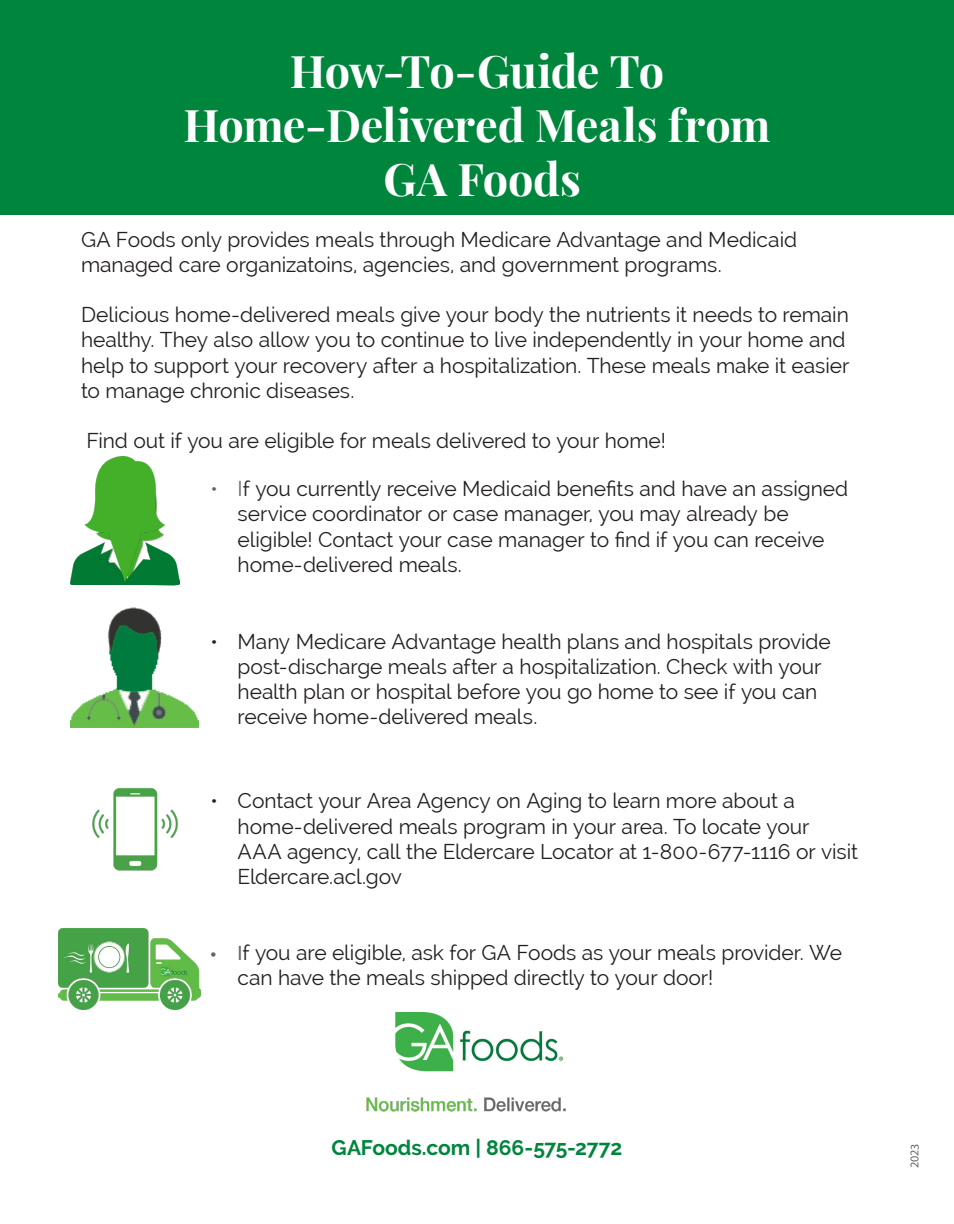
<style>
.page{position:relative;width:954px;height:1224px;background:#fff}
.page>*{position:absolute;margin:0;border:0;box-sizing:border-box;transform-origin:0 0}
.t1{font:700 45px "Playfair Display";letter-spacing:-.01em;color:#fff}
.t2{font:21px/25.2px "Raleway";letter-spacing:-.005em;color:#231f20}
.t3{font:700 21px "Raleway";letter-spacing:-.005em;color:#00853d}
.t4{font:12px "Myriad Pro";color:#64656a}
.s1{color:#64656a}
.s2{font-family:"Myriad Pro";color:#64656a}
</style>
<div class="page">
<img style="left:395px;top:1013px;width:169px;height:59px">
<img style="left:366px;top:1097px;width:200px;height:15px">
<div style="left:0;top:0;width:954px;height:214px;background:#00853d"></div>
<img style="left:92px;top:788px;width:86px;height:83px">
<img style="left:58px;top:928px;width:142px;height:82px">
<img style="left:70px;top:457px;width:110px;height:127px">
<img style="left:70px;top:608px;width:129px;height:119px">
<p class="t1" style="left:290px;top:35px;width:376px">How-To-Guide To</p>
<p class="t1" style="left:183px;top:89px;width:589px">Home-Delivered Meals from</p>
<p class="t1" style="left:384px;top:143px;width:199px">GA Foods</p>
<p class="t2" style="left:81px;top:226px;width:718px">GA Foods only provides meals through Medicare Advantage and Medicaid managed care organizatoins, agencies, and government programs.</p>
<p class="t2" style="left:81px;top:302px;width:770px">Delicious home-delivered meals give your body the nutrients it needs to remain healthy. They also allow you to continue to live independently in your home and help to support your recovery after a hospitalization. These meals make it easier to manage chronic diseases.</p>
<p class="t2" style="left:86px;top:428px;width:581px">Find out if you are eligible for meals delivered to your home!</p>
<p class="t2" style="left:238px;top:476px;width:612px;text-indent:-27px"><span class="s1">• I</span>f you currently receive Medicaid benefits and have an assigned service coordinator or case manager, you may already be eligible! Contact your case manager to find if you can receive home-delivered meals.</p>
<p class="t2" style="left:238px;top:629px;width:595px;text-indent:-27px">• Many Medicare Advantage health plans and hospitals provide post-discharge meals after a hospitalization. Check with your health plan or hospital before you go home to see if you can receive home-delivered meals.</p>
<p class="t2" style="left:238px;top:788px;width:622px;text-indent:-27px">• Contact your Area Agency on Aging to learn more about a home-delivered meals program in your area. To locate your AAA agency, call the Eldercare Locator at 1-800-677-1116 or visit Eldercare.acl.gov</p>
<p class="t2" style="left:238px;top:940px;width:606px;text-indent:-27px"><span class="s2">• I</span>f you are eligible, ask for GA Foods as your meals provider. We can have the meals shipped directly to your door!</p>
<p class="t3" style="left:332px;top:1136px;width:292px">GAFoods.com | 866-575-2772</p>
<p class="t4" style="left:907px;top:1168px;width:26px;rotate:-89deg">2023</p>
</div>
